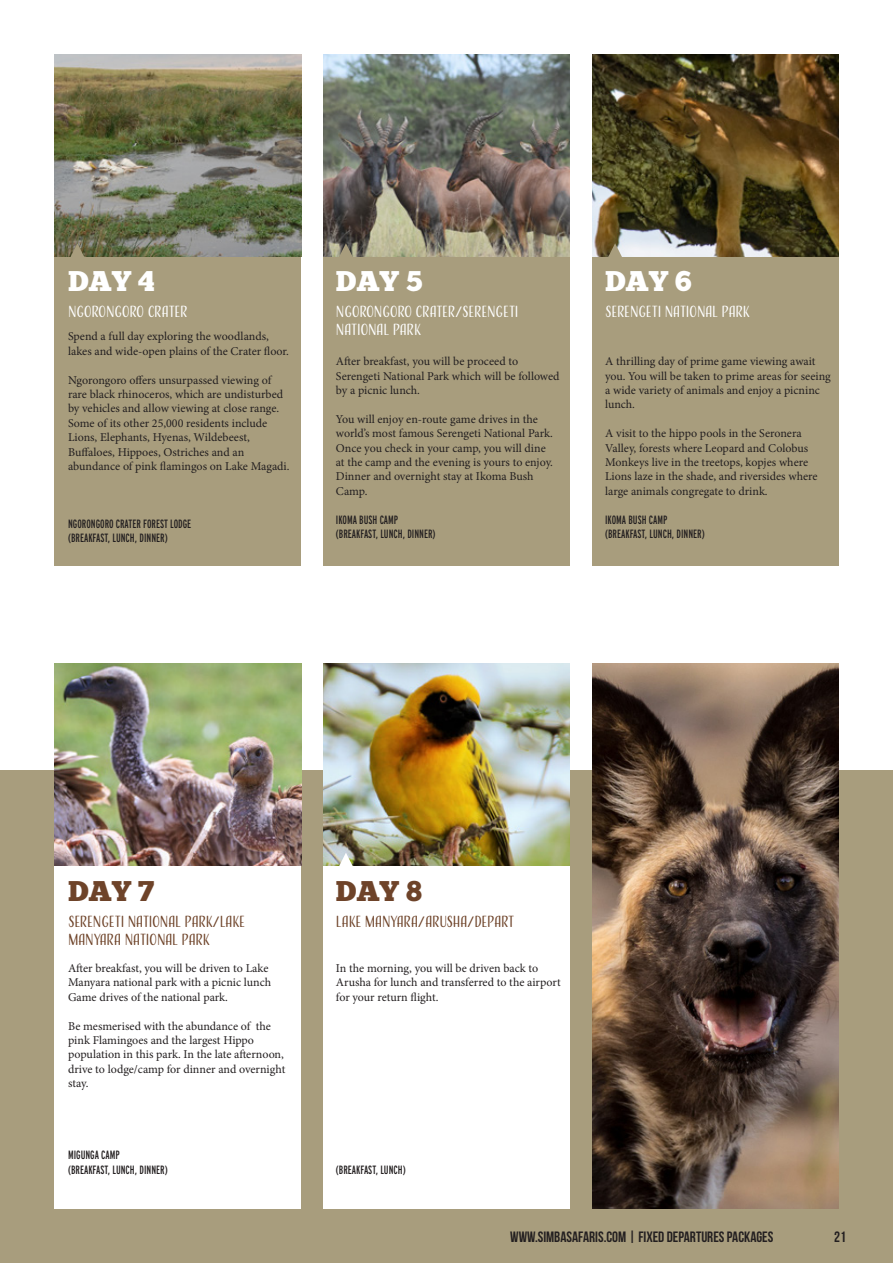
<style>
.page{position:relative;width:893px;height:1263px;background:#fff}
.page>*{position:absolute;margin:0;border:0;box-sizing:border-box;transform-origin:0 0}
.t1{font:28.5px "Chunk Five";color:#fff}
.t2{font:28.5px "Chunk Five";color:#6e4329}
.t3{font:15px/18px "Adorn S Condensed Sans";letter-spacing:-.02em;color:#fff}
.t4{font:15px/18px "Adorn S Condensed Sans";letter-spacing:-.02em;color:#6e4329}
.t5{font:15px "Bebas Neue";color:#231f20}
.t6{font:12px/14.4px "Minion Pro";color:#231f20}
.t7{font:12px/14.4px "Interstate Compressed";color:#231f20}
</style>
<div class="page">
<div style="left:0;top:770px;width:893px;height:493px;background:#a89d7d"></div>
<div style="left:55px;top:865px;width:246px;height:344px;background:#fff"></div>
<img style="left:55px;top:663px;width:246px;height:202px">
<div style="left:55px;top:256px;width:246px;height:310px;background:#a89d7d"></div>
<div style="left:323px;top:256px;width:247px;height:310px;background:#a89d7d"></div>
<img style="left:55px;top:54px;width:246px;height:202px">
<img style="left:323px;top:54px;width:247px;height:202px">
<svg style="left:60px;top:243px;width:34px;height:14px"></svg>
<svg style="left:329px;top:243px;width:34px;height:14px"></svg>
<div style="left:592px;top:256px;width:247px;height:310px;background:#a89d7d"></div>
<img style="left:592px;top:54px;width:247px;height:202px">
<svg style="left:598px;top:243px;width:34px;height:14px"></svg>
<div style="left:323px;top:865px;width:247px;height:344px;background:#fff"></div>
<img style="left:323px;top:663px;width:247px;height:202px">
<svg style="left:329px;top:853px;width:34px;height:13px"></svg>
<img style="left:592px;top:663px;width:247px;height:546px">
<h1 class="t1" style="left:68px;top:264px;width:88px">DAY 4</h1>
<p class="t3" style="left:68px;top:303px;width:121px">NGORONGORO CRATER</p>
<p class="t6" style="left:68px;top:329px;width:222px">Spend a full day exploring the woodlands, lakes and wide-open plains of the Crater floor.</p>
<p class="t6" style="left:68px;top:373px;width:223px">Ngorongoro offers unsurpassed viewing of rare black rhinoceros, which are undisturbed by vehicles and allow viewing at close range.<br>Some of its other 25,000 residents include Lions, Elephants, Hyenas, Wildebeest, Buffaloes, Hippoes, Ostriches and an abundance of pink flamingos on Lake Magadi.</p>
<p class="t7" style="left:68px;top:516px;width:125px">NGORONGORO CRATER FOREST LODGE (BREAKFAST, LUNCH, DINNER)</p>
<h1 class="t1" style="left:336px;top:264px;width:88px">DAY 5</h1>
<h1 class="t1" style="left:605px;top:264px;width:88px">DAY 6</h1>
<p class="t3" style="left:336px;top:303px;width:184px">NGORONGORO CRATER/SERENGETI<br>NATIONAL PARK</p>
<p class="t3" style="left:605px;top:303px;width:146px">SERENGETI NATIONAL PARK</p>
<p class="t6" style="left:336px;top:354px;width:225px">After breakfast, you will be proceed to<br>Serengeti National Park which will be followed by a picnic lunch.</p>
<p class="t6" style="left:336px;top:412px;width:219px">You will enjoy en-route game drives in the world’s most famous Serengeti National Park.<br>Once you check in your camp, you will dine at the camp and the evening is yours to enjoy.<br>Dinner and overnight stay at Ikoma Bush Camp.</p>
<p class="t7" style="left:336px;top:512px;width:101px">IKOMA BUSH CAMP (BREAKFAST, LUNCH, DINNER)</p>
<p class="t6" style="left:605px;top:354px;width:227px">A thrilling day of prime game viewing await you. You will be taken to prime areas for seeing a wide variety of animals and enjoy a picninc lunch.</p>
<p class="t6" style="left:605px;top:426px;width:214px">A visit to the hippo pools in the Seronera Valley, forests where Leopard and Colobus Monkeys live in the treetops, kopjes where Lions laze in the shade, and riversides where large animals congregate to drink.</p>
<p class="t7" style="left:605px;top:512px;width:101px">IKOMA BUSH CAMP (BREAKFAST, LUNCH, DINNER)</p>
<h1 class="t2" style="left:68px;top:873px;width:88px">DAY 7</h1>
<h1 class="t2" style="left:336px;top:873px;width:88px">DAY 8</h1>
<p class="t4" style="left:68px;top:912px;width:179px">SERENGETI NATIONAL PARK/LAKE<br>MANYARA NATIONAL PARK</p>
<p class="t4" style="left:336px;top:912px;width:180px">LAKE MANYARA/ARUSHA/DEPART</p>
<p class="t6" style="left:68px;top:961px;width:205px">After breakfast, you will be driven to Lake<br>Manyara national park with a picnic lunch<br>Game drives of the national park.</p>
<p class="t6" style="left:68px;top:1018px;width:219px">Be mesmerised with the abundance of the pink Flamingoes and the largest Hippo population in this park. In the late afternoon, drive to lodge/camp for dinner and overnight stay.</p>
<p class="t6" style="left:336px;top:961px;width:226px">In the morning, you will be driven back to<br>Arusha for lunch and transferred to the airport for your return flight.</p>
<p class="t7" style="left:68px;top:1148px;width:101px">MIGUNGA CAMP<br>(BREAKFAST, LUNCH, DINNER)</p>
<p class="t7" style="left:336px;top:1162px;width:71px">(BREAKFAST, LUNCH)</p>
<p class="t5" style="left:510px;top:1228px;width:265px">WWW.SIMBASAFARIS.COM | FIXED DEPARTURES PACKAGES</p>
<p class="t5" style="left:834px;top:1228px;width:13px">21</p>
</div>
